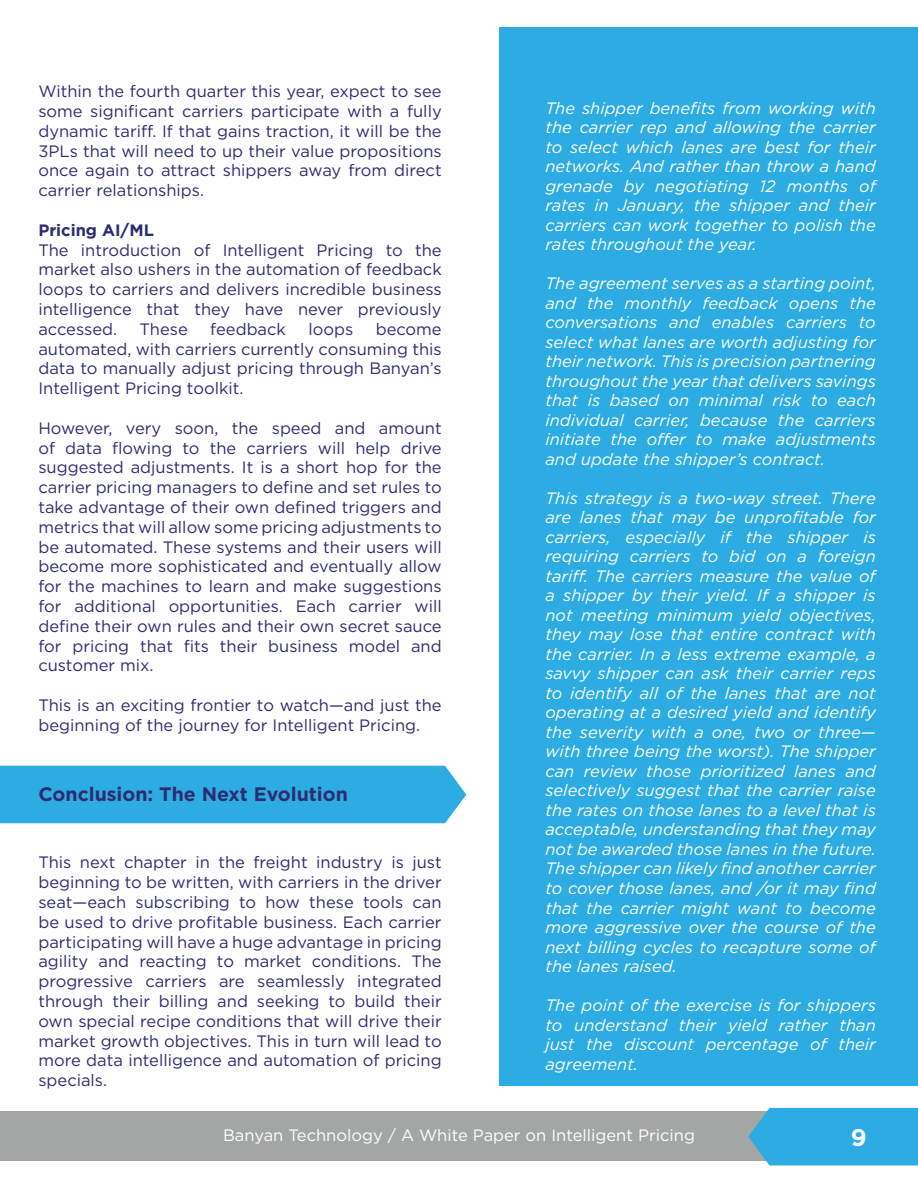
<style>
.page{position:relative;width:918px;height:1188px;background:#fff}
.page>*{position:absolute;margin:0;border:0;box-sizing:border-box;transform-origin:0 0}
.t1{font:700 24px "Gotham";color:#fff}
.t2{font:700 19.5px "Gotham";color:#2d2c72}
.t3{font:16.5px/19.8px "Gotham";color:#2d2c72;text-align:justify}
.t4{font:italic 16.5px/19.5px "Gotham";color:#fff;text-align:justify}
.t5{font:16.5px "Gotham";color:#fff}
.t6{font:700 16.5px "Gotham";color:#2d2c72}
</style>
<div class="page">
<div style="left:0;top:1111px;width:918px;height:50px;background:#a4a5a5"></div>
<svg style="left:748px;top:1108px;width:170px;height:58px;background:#37addf"></svg>
<div style="left:0;top:766px;width:466px;height:57px;background:#2cace2"></div>
<div style="left:500px;top:27px;width:418px;height:1058px;background:#2cace2"></div>
<p class="t3" style="left:38px;top:81px;width:405px">Within the fourth quarter this year, expect to see some significant carriers participate with a fully dynamic tariff. If that gains traction, it will be the 3PLs that will need to up their value propositions once again to attract shippers away from direct carrier relationships.</p>
<p class="t6" style="left:38px;top:219px;width:117px">Pricing AI/ML</p>
<p class="t3" style="left:38px;top:240px;width:405px">The introduction of Intelligent Pricing to the market also ushers in the automation of feedback loops to carriers and delivers incredible business intelligence that they have never previously accessed.</p>
<p class="t3" style="left:140px;top:319px;width:50px">These</p>
<p class="t3" style="left:210px;top:319px;width:77px">feedback</p>
<p class="t3" style="left:308px;top:319px;width:46px">loops</p>
<p class="t3" style="left:38px;top:319px;width:405px;text-indent:337px">become automated, with carriers currently consuming this data to manually adjust pricing through Banyan’s Intelligent Pricing toolkit.</p>
<p class="t3" style="left:38px;top:418px;width:405px">However, very soon, the speed and amount of data flowing to the carriers will help drive suggested adjustments. It is a short hop for the carrier pricing managers to define and set rules to take advantage of their own defined triggers and metrics that will allow some pricing adjustments to be automated. These systems and their users will become more sophisticated and eventually allow for the machines to learn and make suggestions for additional opportunities. Each carrier will define their own rules and their own secret sauce for pricing that fits their business model and customer mix.</p>
<p class="t3" style="left:38px;top:695px;width:405px">This is an exciting frontier to watch—and just the beginning of the journey for Intelligent Pricing.</p>
<p class="t2" style="left:38px;top:782px;width:311px">Conclusion: The Next Evolution</p>
<p class="t3" style="left:38px;top:852px;width:405px">This next chapter in the freight industry is just beginning to be written, with carriers in the driver seat—each subscribing to how these tools can be used to drive profitable business. Each carrier participating will have a huge advantage in pricing agility and reacting to market conditions. The progressive carriers are seamlessly integrated through their billing and seeking to build their own special recipe conditions that will drive their market growth objectives. This in turn will lead to more data intelligence and automation of pricing specials.</p>
<p class="t4" style="left:545px;top:98px;width:332px">The shipper benefits from working with the carrier rep and allowing the carrier to select which lanes are best for their networks. And rather than throw a hand grenade by negotiating 12 months of rates in January, the shipper and their carriers can work together to polish the rates throughout the year.</p>
<p class="t4" style="left:545px;top:273px;width:332px">The agreement serves as a starting point, and the monthly feedback opens the conversations and enables carriers to select what lanes are worth adjusting for their network. This is precision partnering throughout the year that delivers savings that is based on minimal risk to each individual carrier, because the carriers initiate the offer to make adjustments and update the shipper’s contract.</p>
<p class="t4" style="left:545px;top:488px;width:332px">This strategy is a two-way street. There are lanes that may be unprofitable for carriers, especially if the shipper is requiring carriers to bid on a foreign tariff. The carriers measure the value of a shipper by their yield. If a shipper is not meeting minimum yield objectives, they may lose that entire contract with the carrier. In a less extreme example, a savvy shipper can ask their carrier reps to identify all of the lanes that are not operating at a desired yield and identify the severity with a one, two or three— with three being the worst). The shipper can review those prioritized lanes and selectively suggest that the carrier raise the rates on those lanes to a level that is acceptable, understanding that they may not be awarded those lanes in the future.<br>The shipper can likely find another carrier to cover those lanes, and /or it may find that the carrier might want to become more aggressive over the course of the next billing cycles to recapture some of the lanes raised.</p>
<p class="t4" style="left:545px;top:995px;width:332px">The point of the exercise is for shippers to understand their yield rather than just the discount percentage of their agreement.</p>
<p class="t5" style="left:223px;top:1124px;width:473px">Banyan Technology / A White Paper on Intelligent Pricing</p>
<h1 class="t1" style="left:851px;top:1122px;width:17px">9</h1>
</div>
